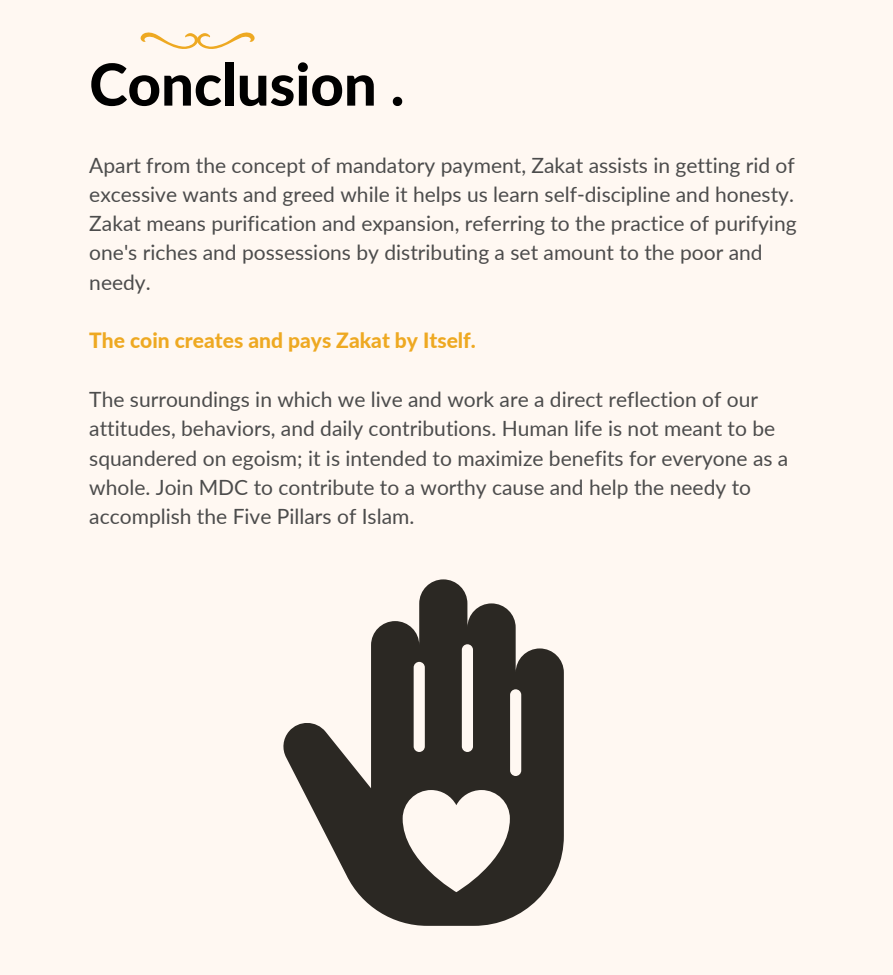
<style>
.page{position:relative;width:893px;height:975px;background:#fff}
.page>*{position:absolute;margin:0;border:0;box-sizing:border-box;transform-origin:0 0}
.t1{font:800 58px "Lato";color:#000}
.t2{font:21px/29.2px "Lato";color:#4c4c4c}
.t3{font:800 21px "Lato";color:#eea922}
</style>
<div class="page">
<div style="left:0;top:0;width:892px;height:975px;background:#fff8f2"></div>
<svg style="left:140px;top:32px;width:114px;height:17px"></svg>
<svg style="left:283px;top:579px;width:281px;height:347px;fill:#2b2823"></svg>
<p class="t1" style="left:89px;top:48px;width:316px">Conclusion .</p>
<h1 class="t2" style="left:89px;top:150px;width:708px">Apart from the concept of mandatory payment, Zakat assists in getting rid of excessive wants and greed while it helps us learn self-discipline and honesty.<br>Zakat means purification and expansion, referring to the practice of purifying one's riches and possessions by distributing a set amount to the poor and needy.</h1>
<p class="t3" style="left:89px;top:328px;width:388px">The coin creates and pays Zakat by Itself.</p>
<h2 class="t2" style="left:89px;top:384px;width:700px">The surroundings in which we live and work are a direct reflection of our attitudes, behaviors, and daily contributions. Human life is not meant to be squandered on egoism; it is intended to maximize benefits for everyone as a whole. Join MDC to contribute to a worthy cause and help the needy to accomplish the Five Pillars of Islam.</h2>
</div>
